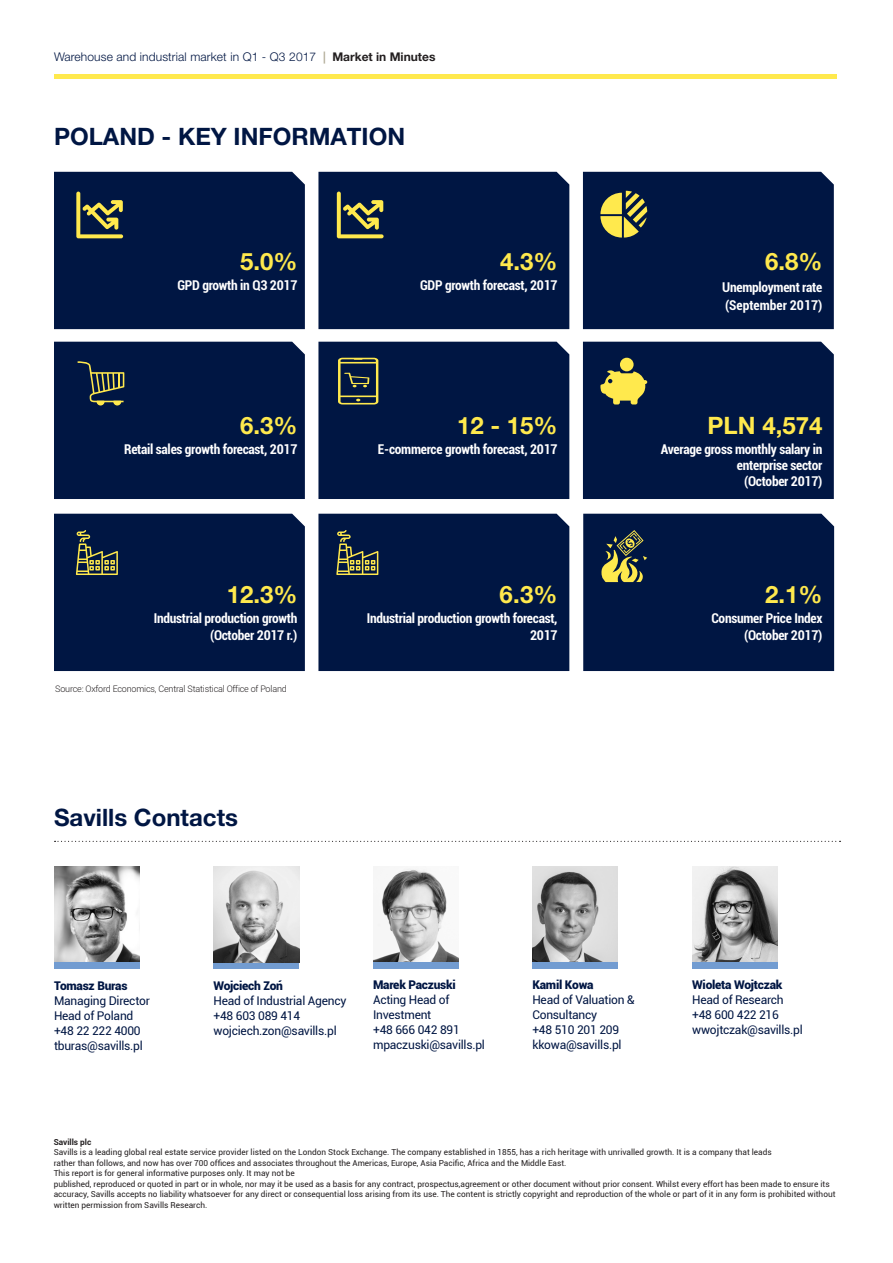
<style>
.page{position:relative;width:893px;height:1263px;background:#fff}
.page>*{position:absolute;margin:0;border:0;box-sizing:border-box;transform-origin:0 0}
.t1{font:700 24px "Helvetica Neue LT Std";color:#ffe94d}
.t2{font:700 24px "Helvetica Neue LT Pro";color:#001643}
.t3{font:700 condensed 13.5px/16.2px "Roboto";letter-spacing:-.02em;color:#fff;text-align:right}
.t4{font:12px "Roboto";letter-spacing:-.02em;color:#001643}
.t5{font:900 12px "Roboto";letter-spacing:-.02em;color:#001643}
.t6{font:300 12px "Helvetica Neue LT Std";letter-spacing:.01em;color:#001643}
.H_Body{font:300 9px "Roboto";letter-spacing:-.02em;color:#231f20}
.t7{font:8.25px "Roboto";color:#231f20}
.t8{font:700 8.25px "Roboto";color:#231f20}
.s1{font-weight:700;color:#b3ae9a}
.s2{font-weight:700;color:#231f20}
</style>
<div class="page">
<div style="left:54px;top:74px;width:782px;height:5px;background:#ffe94d"></div>
<img style="left:54px;top:867px;width:85px;height:95px">
<div style="left:583px;top:172px;width:251px;height:157px;background:#001643"></div>
<svg style="left:55px;top:841px;width:785px;height:1px"></svg>
<div style="left:54px;top:962px;width:85px;height:7px;background:#729cd1"></div>
<div style="left:214px;top:962px;width:85px;height:7px;background:#729cd1"></div>
<img style="left:214px;top:867px;width:85px;height:95px">
<div style="left:583px;top:342px;width:251px;height:157px;background:#001643"></div>
<div style="left:54px;top:172px;width:251px;height:157px;background:#001643"></div>
<div style="left:318px;top:172px;width:251px;height:157px;background:#001643"></div>
<div style="left:54px;top:514px;width:251px;height:157px;background:#001643"></div>
<div style="left:318px;top:514px;width:251px;height:157px;background:#001643"></div>
<div style="left:54px;top:342px;width:251px;height:157px;background:#001643"></div>
<div style="left:318px;top:342px;width:251px;height:157px;background:#001643"></div>
<div style="left:583px;top:514px;width:251px;height:157px;background:#001643"></div>
<img style="left:373px;top:868px;width:85px;height:94px">
<img style="left:532px;top:867px;width:85px;height:96px">
<img style="left:692px;top:867px;width:85px;height:96px">
<div style="left:532px;top:963px;width:85px;height:6px;background:#729cd1"></div>
<div style="left:692px;top:963px;width:85px;height:6px;background:#729cd1"></div>
<div style="left:373px;top:963px;width:85px;height:6px;background:#729cd1"></div>
<h3 class="t6" style="left:54px;top:49px;width:383px">Warehouse and industrial market in Q1 - Q3 2017 <span class="s1">|</span> <span class="s2">Market in Minutes</span></h3>
<p class="t2" style="left:54px;top:121px;width:353px">POLAND - KEY INFORMATION</p>
<p class="t1" style="left:240px;top:246px;width:59px">5.0%</p>
<p class="t3" style="left:177px;top:277px;width:121px">GPD growth in Q3 2017</p>
<p class="t1" style="left:500px;top:246px;width:59px">4.3%</p>
<p class="t3" style="left:420px;top:277px;width:139px">GDP growth forecast, 2017</p>
<p class="t1" style="left:240px;top:410px;width:59px">6.3%</p>
<p class="t3" style="left:124px;top:441px;width:175px">Retail sales growth forecast, 2017</p>
<p class="t1" style="left:227px;top:580px;width:72px">12.3%</p>
<p class="t3" style="left:154px;top:610px;width:145px">Industrial production growth</p>
<p class="t3" style="left:210px;top:626px;width:89px">(October 2017 r.)</p>
<p class="H_Body" style="left:55px;top:682px;width:233px">Source: Oxford Economics, Central Statistical Office of Poland</p>
<p class="t2" style="left:54px;top:803px;width:185px">Savills Contacts</p>
<p class="t1" style="left:457px;top:410px;width:102px">12 - 15%</p>
<p class="t3" style="left:378px;top:441px;width:181px">E-commerce growth forecast, 2017</p>
<p class="t1" style="left:499px;top:580px;width:60px">6.3%</p>
<p class="t3" style="left:367px;top:610px;width:192px">Industrial production growth forecast,<br>2017</p>
<p class="t1" style="left:765px;top:246px;width:59px">6.8%</p>
<p class="t3" style="left:722px;top:278px;width:102px;line-height:18px;text-align:left">Unemployment rate (September 2017)</p>
<p class="t1" style="left:708px;top:410px;width:116px">PLN 4,574</p>
<p class="t3" style="left:661px;top:441px;width:163px">Average gross monthly salary in enterprise sector<br>(October 2017)</p>
<p class="t1" style="left:765px;top:580px;width:59px">2.1%</p>
<p class="t3" style="left:711px;top:610px;width:112px">Consumer Price Index (October 2017)</p>
<p class="t5" style="left:54px;top:977px;width:75px">Tomasz Buras</p>
<p class="t4" style="left:54px;top:992px;width:97px">Managing Director</p>
<p class="t4" style="left:54px;top:1007px;width:81px">Head of Poland</p>
<p class="t4" style="left:54px;top:1022px;width:88px">+48 22 222 4000</p>
<p class="t4" style="left:54px;top:1037px;width:90px">tburas@savills.pl</p>
<p class="t5" style="left:214px;top:977px;width:71px">Wojciech Zoń</p>
<p class="t4" style="left:214px;top:992px;width:134px">Head of Industrial Agency</p>
<p class="t4" style="left:214px;top:1007px;width:88px">+48 603 089 414</p>
<p class="t4" style="left:214px;top:1022px;width:125px">wojciech.zon@savills.pl</p>
<p class="t5" style="left:373px;top:976px;width:84px">Marek Paczuski</p>
<p class="t4" style="left:373px;top:991px;width:78px">Acting Head of</p>
<p class="t4" style="left:373px;top:1006px;width:60px">Investment</p>
<p class="t4" style="left:373px;top:1021px;width:88px">+48 666 042 891</p>
<p class="t4" style="left:373px;top:1036px;width:113px">mpaczuski@savills.pl</p>
<p class="t5" style="left:532px;top:976px;width:63px">Kamil Kowa</p>
<p class="t4" style="left:532px;top:991px;width:104px">Head of Valuation &amp;</p>
<p class="t4" style="left:532px;top:1006px;width:66px">Consultancy</p>
<p class="t4" style="left:532px;top:1021px;width:88px">+48 510 201 209</p>
<p class="t4" style="left:532px;top:1036px;width:91px">kkowa@savills.pl</p>
<p class="t5" style="left:692px;top:976px;width:92px">Wioleta Wojtczak</p>
<p class="t4" style="left:692px;top:991px;width:93px">Head of Research</p>
<p class="t4" style="left:692px;top:1006px;width:88px">+48 600 422 216</p>
<p class="t4" style="left:692px;top:1021px;width:112px">wwojtczak@savills.pl</p>
<p class="t8" style="left:54px;top:1136px;width:39px">Savills plc</p>
<p class="t7" style="left:54px;top:1147px;width:720px">Savills is a leading global real estate service provider listed on the London Stock Exchange. The company established in 1855, has a rich heritage with unrivalled growth. It is a company that leads</p>
<p class="t7" style="left:54px;top:1157px;width:514px">rather than follows, and now has over 700 offices and associates throughout the Americas, Europe, Asia Pacific, Africa and the Middle East.</p>
<p class="t7" style="left:54px;top:1168px;width:243px">This report is for general informative purposes only. It may not be</p>
<p class="t7" style="left:54px;top:1178px;width:777px">published, reproduced or quoted in part or in whole, nor may it be used as a basis for any contract, prospectus,agreement or other document without prior consent. Whilst every effort has been made to ensure its</p>
<p class="t7" style="left:54px;top:1189px;width:783px">accuracy, Savills accepts no liability whatsoever for any direct or consequential loss arising from its use. The content is strictly copyright and reproduction of the whole or part of it in any form is prohibited without</p>
<p class="t7" style="left:54px;top:1199px;width:155px">written permission from Savills Research.</p>
</div>
